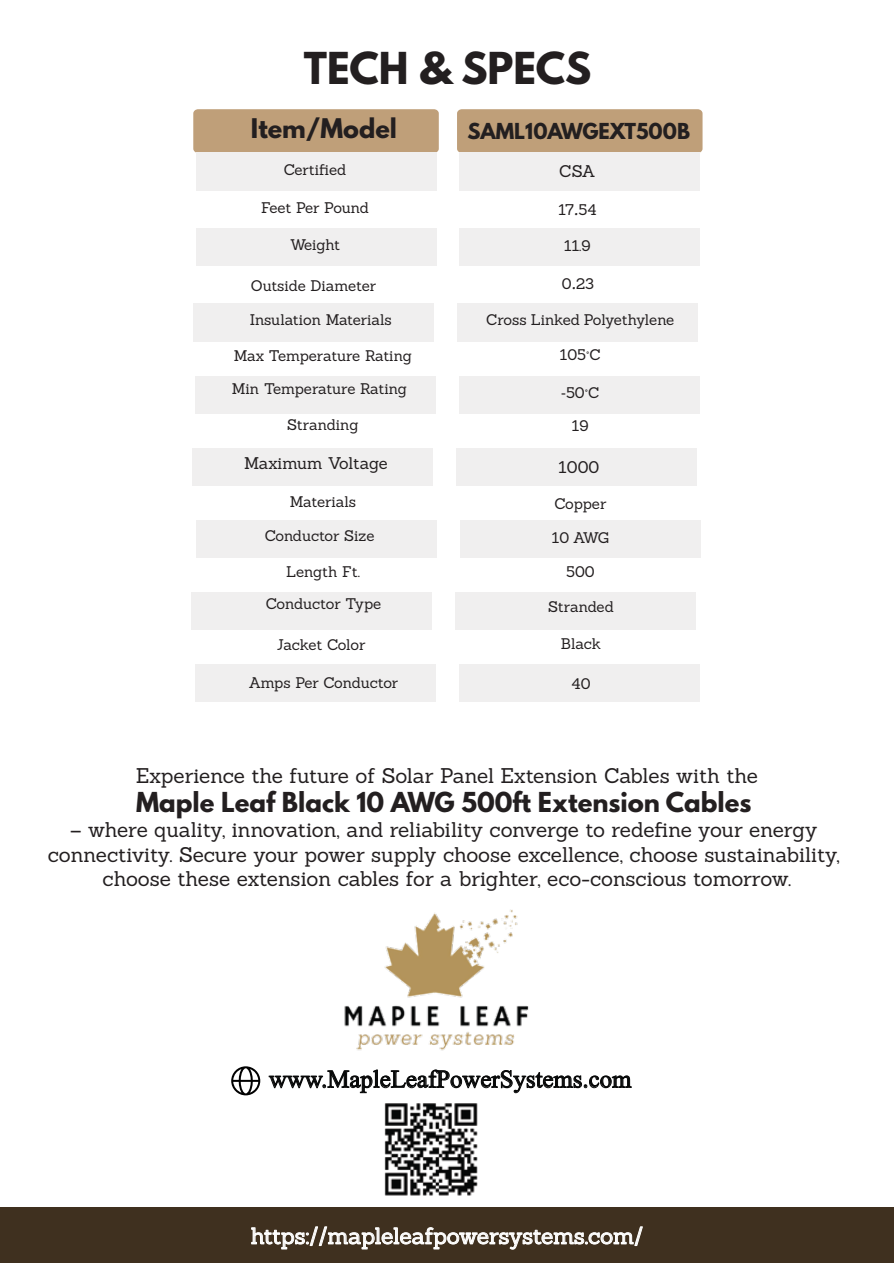
<style>
.page{position:relative;width:894px;height:1263px;background:#fff}
.page>*{position:absolute;margin:0;border:0;box-sizing:border-box;transform-origin:0 0}
.t1{font:700 39px "League Spartan";color:#231f20}
.t2{font:24.75px "Times New Roman";color:#070808}
.t3{font:700 24.45px "League Spartan";color:#231f20}
.t4{font:700 24px "League Spartan";color:#231f20}
.t5{font:22.5px "Sanchez";letter-spacing:-.01em;color:#fff}
.t6{font:20.7px/24.9px "Sanchez";letter-spacing:-.005em;color:#231f20;text-align:center}
.t7{font:700 19.5px "League Spartan";color:#231f20}
.t8{font:16.5px "Sanchez";letter-spacing:-.005em;color:#231f20}
.t9{font:15px/32.5px "Sanchez";letter-spacing:-.005em;color:#231f20;text-align:center}
.s1{font-family:"Sans Serif Collection"}
</style>
<div class="page">
<div style="left:0;top:1208px;width:894px;height:55px;background:#3f301f"></div>
<svg style="left:251px;top:1226px;width:392px;height:24px"></svg>
<div style="left:193px;top:109px;width:246px;height:44px;background:#bf9f79"></div>
<div style="left:196px;top:228px;width:240px;height:38px;background:#f0efef"></div>
<div style="left:196px;top:153px;width:240px;height:38px;background:#f0efef"></div>
<div style="left:193px;top:304px;width:241px;height:38px;background:#f0efef"></div>
<div style="left:196px;top:376px;width:240px;height:37px;background:#f0efef"></div>
<div style="left:192px;top:448px;width:241px;height:37px;background:#f0efef"></div>
<div style="left:196px;top:520px;width:240px;height:37px;background:#f0efef"></div>
<div style="left:191px;top:592px;width:241px;height:38px;background:#f0efef"></div>
<div style="left:195px;top:664px;width:240px;height:38px;background:#f0efef"></div>
<div style="left:457px;top:109px;width:245px;height:44px;background:#bf9f79"></div>
<div style="left:459px;top:228px;width:241px;height:38px;background:#f0efef"></div>
<div style="left:459px;top:153px;width:241px;height:38px;background:#f0efef"></div>
<div style="left:457px;top:304px;width:240px;height:38px;background:#f0efef"></div>
<div style="left:459px;top:376px;width:241px;height:37px;background:#f0efef"></div>
<div style="left:456px;top:448px;width:240px;height:37px;background:#f0efef"></div>
<div style="left:460px;top:520px;width:240px;height:37px;background:#f0efef"></div>
<div style="left:455px;top:592px;width:240px;height:38px;background:#f0efef"></div>
<div style="left:459px;top:664px;width:240px;height:38px;background:#f0efef"></div>
<svg style="left:231px;top:1066px;width:29px;height:29px"></svg>
<svg style="left:268px;top:1069px;width:364px;height:25px"></svg>
<img style="left:384px;top:1103px;width:94px;height:93px">
<img style="left:344px;top:909px;width:185px;height:142px">
<h1 class="t1" style="left:304px;top:38px;width:289px">TECH &amp; SPECS</h1>
<h3 class="t4" style="left:251px;top:110px;width:148px">Item/Model</h3>
<h3 class="t7" style="left:467px;top:116px;width:224px">SAML10AWGEXT500B</h3>
<p class="t9" style="left:284px;top:154px;width:64px">Certified</p>
<p class="t9" style="left:261px;top:192px;width:109px">Feet Per Pound</p>
<p class="t9" style="left:290px;top:228px;width:52px">Weight</p>
<p class="t9" style="left:251px;top:269px;width:127px">Outside Diameter</p>
<p class="t8" style="left:559px;top:160px;width:38px">CSA</p>
<p class="t9" style="left:558px;top:193px;width:40px">17<span class="s1">.</span>54</p>
<p class="t9" style="left:564px;top:230px;width:28px">11.9</p>
<p class="t9" style="left:562px;top:267px;width:33px">0<span class="s1">.</span>23</p>
<p class="t9" style="left:250px;top:303px;width:144px">Insulation Materials</p>
<p class="t9" style="left:234px;top:339px;width:180px">Max Temperature Rating</p>
<p class="t9" style="left:232px;top:372px;width:177px">Min Temperature Rating</p>
<p class="t9" style="left:287px;top:409px;width:73px">Stranding</p>
<p class="t8" style="left:244px;top:452px;width:145px">Maximum Voltage</p>
<p class="t9" style="left:290px;top:486px;width:68px">Materials</p>
<p class="t9" style="left:265px;top:519px;width:111px">Conductor Size</p>
<p class="t9" style="left:286px;top:555px;width:75px">Length Ft.</p>
<p class="t9" style="left:266px;top:587px;width:117px">Conductor Type</p>
<p class="t9" style="left:277px;top:628px;width:90px">Jacket Color</p>
<p class="t9" style="left:249px;top:666px;width:151px">Amps Per Conductor</p>
<p class="t9" style="left:486px;top:303px;width:190px">Cross Linked Polyethylene</p>
<p class="t9" style="left:560px;top:338px;width:42px">105°C</p>
<p class="t9" style="left:561px;top:376px;width:40px"><span class="s1">-</span>50°C<br>19</p>
<p class="t8" style="left:558px;top:456px;width:42px">1000</p>
<p class="t9" style="left:554px;top:487px;width:53px">Copper</p>
<p class="t9" style="left:552px;top:521px;width:59px">10 AWG</p>
<p class="t9" style="left:566px;top:555px;width:30px">500</p>
<p class="t9" style="left:548px;top:591px;width:67px">Stranded</p>
<p class="t9" style="left:561px;top:627px;width:42px">Black</p>
<p class="t9" style="left:571px;top:667px;width:20px">40</p>
<h3 class="t6" style="left:136px;top:763px;width:623px">Experience the future of Solar Panel Extension Cables with the</h3>
<h3 class="t3" style="left:136px;top:783px;width:616px">Maple Leaf Black 10 AWG 500ft Extension Cables</h3>
<p class="t6" style="left:48px;top:817px;width:793px">– where quality, innovation, and reliability converge to redefine your energy connectivity. Secure your power supply choose excellence, choose sustainability, choose these extension cables for a brighter, eco-conscious tomorrow.</p>
<h2 class="t2" style="left:269px;top:1061px;width:364px">www.MapleLeafPowerSystems.com</h2>
<h3 class="t5" style="left:251px;top:1221px;width:394px">https://mapleleafpowersystems.com/</h3>
</div>
